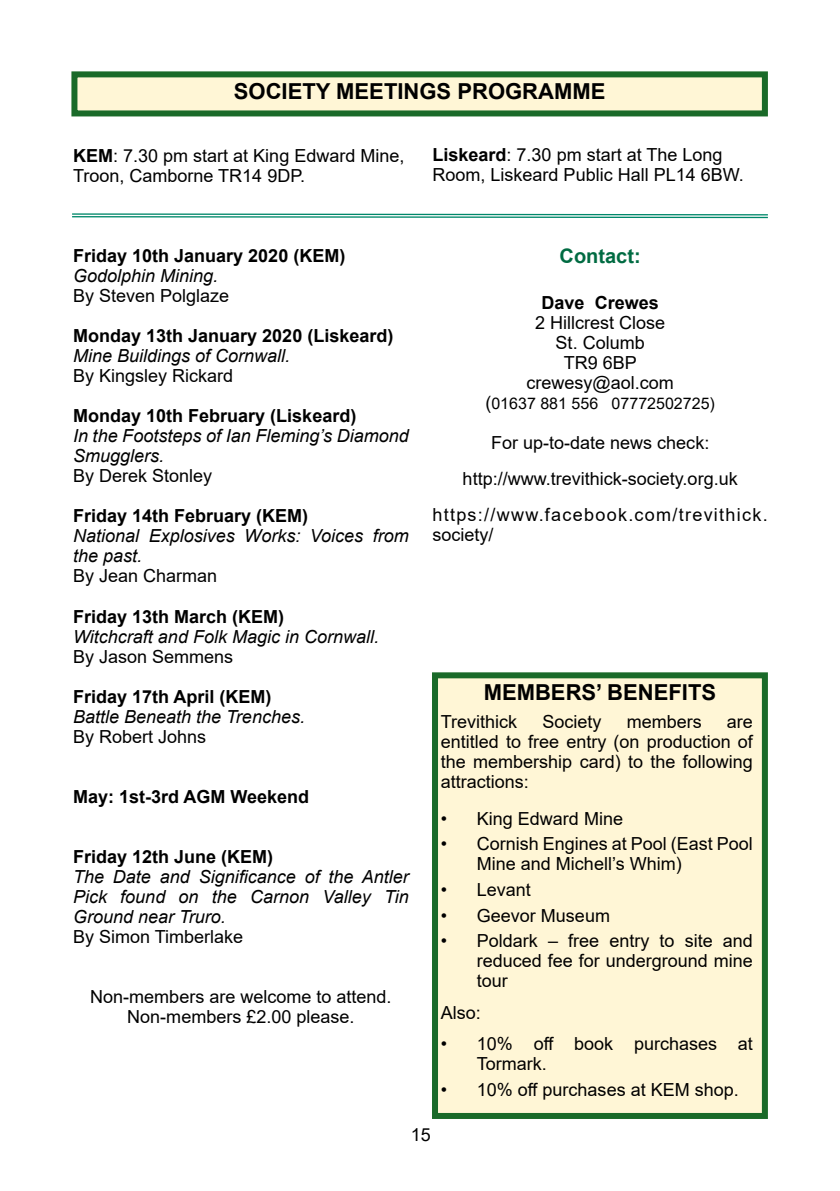
<style>
.page{position:relative;width:840px;height:1191px;background:#fff}
.page>*{position:absolute;margin:0;border:0;box-sizing:border-box;transform-origin:0 0}
.t1{font:700 22px "Arial";color:#000}
.t2{font:700 20px "Arial";color:#006b42}
.t3{font:18px/20px "Arial";color:#000}
.t4{font:italic 18px/20px "Arial";color:#000}
.t5{font:700 18px "Arial";color:#000}
.t6{font:16px "Arial";color:#000}
.s1{font-weight:700}
.s2{font-size:18px}
</style>
<div class="page">
<div style="left:74px;top:74px;width:690px;height:39px;background:#fff6d6"></div>
<div style="left:71px;top:71px;width:696px;height:45px;border:6px solid #1a6a29"></div>
<div style="left:435px;top:675px;width:329px;height:441px;background:#fff6d6"></div>
<div style="left:432px;top:672px;width:335px;height:447px;border:6px solid #1a6a29"></div>
<svg style="left:72px;top:213px;width:696px;height:6px"></svg>
<p class="t1" style="left:234px;top:76px;width:373px">SOCIETY MEETINGS PROGRAMME</p>
<p class="t3" style="left:73px;top:146px;width:333px"><span class="s1">KEM</span>: 7.30 pm start at King Edward Mine,<br>Troon, Camborne TR14 9DP.</p>
<p class="t3" style="left:432px;top:144px;width:313px"><span class="s1">Liskeard</span>: 7.30 pm start at The Long<br>Room, Liskeard Public Hall PL14 6BW.</p>
<p class="t5" style="left:73px;top:243px;width:274px">Friday 10th January 2020 (KEM)</p>
<p class="t4" style="left:73px;top:266px;width:147px">Godolphin Mining.</p>
<p class="t3" style="left:73px;top:286px;width:158px">By Steven Polglaze</p>
<p class="t5" style="left:73px;top:323px;width:322px">Monday 13th January 2020 (Liskeard)</p>
<p class="t4" style="left:73px;top:346px;width:219px">Mine Buildings of Cornwall.</p>
<p class="t3" style="left:73px;top:366px;width:162px">By Kingsley Rickard</p>
<p class="t5" style="left:73px;top:403px;width:285px">Monday 10th February (Liskeard)</p>
<p class="t4" style="left:73px;top:426px;width:337px">In the Footsteps of Ian Fleming’s Diamond<br>Smugglers.</p>
<p class="t3" style="left:73px;top:466px;width:141px">By Derek Stonley</p>
<p class="t5" style="left:73px;top:503px;width:237px">Friday 14th February (KEM)</p>
<p class="t4" style="left:73px;top:526px;width:337px">National Explosives Works: Voices from the past.</p>
<p class="t3" style="left:73px;top:566px;width:146px">By Jean Charman</p>
<p class="t5" style="left:73px;top:603px;width:213px">Friday 13th March (KEM)</p>
<p class="t4" style="left:73px;top:626px;width:307px">Witchcraft and Folk Magic in Cornwall.</p>
<p class="t3" style="left:73px;top:646px;width:162px">By Jason Semmens</p>
<p class="t5" style="left:73px;top:683px;width:200px">Friday 17th April (KEM)</p>
<p class="t4" style="left:73px;top:706px;width:233px">Battle Beneath the Trenches.</p>
<p class="t3" style="left:73px;top:726px;width:135px">By Robert Johns</p>
<p class="t5" style="left:73px;top:783px;width:238px">May: 1st-3rd AGM Weekend</p>
<p class="t5" style="left:73px;top:843px;width:202px">Friday 12th June (KEM)</p>
<p class="t4" style="left:73px;top:866px;width:337px;text-align:justify">The Date and Significance of the Antler Pick found on the Carnon Valley Tin Ground near Truro.</p>
<p class="t3" style="left:73px;top:926px;width:172px">By Simon Timberlake</p>
<p class="t3" style="left:90px;top:986px;width:303px;text-align:center">Non-members are welcome to attend.<br>Non-members £2.00 please.</p>
<p class="t2" style="left:559px;top:242px;width:83px">Contact:</p>
<p class="t5" style="left:541px;top:290px;width:119px">Dave Crewes</p>
<p class="t3" style="left:526px;top:312px;width:149px;text-align:center">2 Hillcrest Close<br>St. Columb<br>TR9 6BP crewesy@aol.com</p>
<p class="t6" style="left:485px;top:392px;width:231px"><span class="s2">(</span>01637 881 556 07772502725)</p>
<p class="t3" style="left:432px;top:424px;width:336px;line-height:36px;text-align:center">For up-to-date news check: http://www.trevithick-society.org.uk https://www.facebook.com/trevithick.</p>
<p class="t3" style="left:432px;top:524px;width:63px">society/</p>
<p class="t1" style="left:483px;top:677px;width:234px">MEMBERS’ BENEFITS</p>
<p class="t3" style="left:440px;top:711px;width:78px">Trevithick</p>
<p class="t3" style="left:542px;top:711px;width:61px">Society</p>
<p class="t3" style="left:626px;top:711px;width:77px">members</p>
<p class="t3" style="left:440px;top:711px;width:313px;text-align:justify;text-indent:286px">are entitled to free entry (on production of the membership card) to the following attractions:</p>
<p class="t3" style="left:440px;top:808px;width:184px">• King Edward Mine</p>
<p class="t3" style="left:476px;top:833px;width:277px;text-indent:-36px">• Cornish Engines at Pool (East Pool<br>Mine and Michell’s Whim)</p>
<p class="t3" style="left:440px;top:879px;width:92px">• Levant</p>
<p class="t3" style="left:440px;top:905px;width:171px">• Geevor Museum</p>
<p class="t3" style="left:476px;top:930px;width:277px;text-align:justify;text-indent:-36px">• Poldark – free entry to site and reduced fee for underground mine tour</p>
<p class="t3" style="left:440px;top:1002px;width:42px">Also:</p>
<p class="t3" style="left:476px;top:1033px;width:277px;text-indent:-36px">• 10% off book purchases at<br>Tormark.</p>
<p class="t3" style="left:440px;top:1079px;width:299px">• 10% off purchases at KEM shop.</p>
<p class="t3" style="left:410px;top:1124px;width:22px">15</p>
</div>
